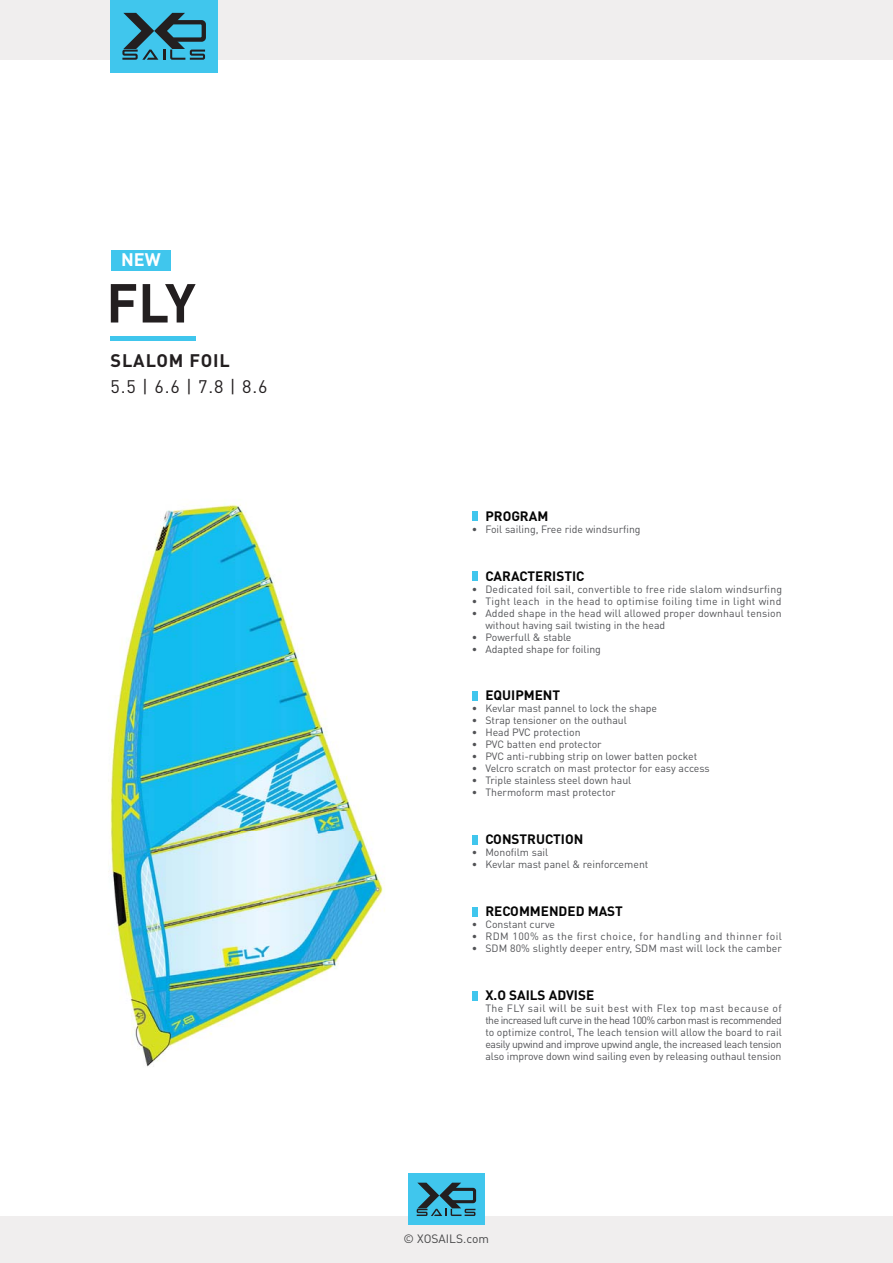
<style>
.page{position:relative;width:893px;height:1263px;background:#fff}
.page>*{position:absolute;margin:0;border:0;box-sizing:border-box;transform-origin:0 0}
.t1{font:700 54px "DIN Pro";color:#231f20}
.t2{font:18px "DIN Pro";color:#231f20}
.t3{font:700 18px "DIN Pro";letter-spacing:.05em;color:#231f20}
.t4{font:700 18px "DIN Pro";color:#fff}
.t5{font:700 13.5px "DIN Pro";color:#050505}
.t6{font:12px "DIN Pro";color:#454546}
.t7{font:10.5px/12px "DIN Pro";color:#515255}
.t8{font:10.5px "DIN Pro";letter-spacing:.02em;color:#515255}
.t9{font:10.5px "DIN Pro";letter-spacing:.03em;color:#515255}
.t10{font:10.5px "DIN Pro";letter-spacing:.045em;color:#515255}
</style>
<div class="page">
<img style="left:108px;top:504px;width:277px;height:563px">
<div style="left:111px;top:250px;width:59px;height:21px;background:#40c6ed"></div>
<div style="left:111px;top:336px;width:85px;height:5px;background:#40c6ed"></div>
<div style="left:472px;top:511px;width:5px;height:10px;background:#40c6ed"></div>
<div style="left:472px;top:571px;width:5px;height:10px;background:#40c6ed"></div>
<div style="left:472px;top:691px;width:5px;height:10px;background:#40c6ed"></div>
<div style="left:472px;top:835px;width:5px;height:10px;background:#40c6ed"></div>
<div style="left:472px;top:907px;width:5px;height:10px;background:#40c6ed"></div>
<div style="left:472px;top:991px;width:5px;height:9px;background:#40c6ed"></div>
<div style="left:0;top:1216px;width:893px;height:47px;background:#f0eeee"></div>
<div style="left:0;top:0;width:893px;height:60px;background:#f0eeee"></div>
<div style="left:111px;top:0;width:107px;height:73px;background:#40c6ed"></div>
<svg style="left:122px;top:13px;width:84px;height:47px"></svg>
<div style="left:408px;top:1174px;width:77px;height:51px;background:#40c6ed"></div>
<svg style="left:417px;top:1183px;width:59px;height:33px"></svg>
<h2 class="t4" style="left:121px;top:250px;width:41px">NEW</h2>
<h1 class="t1" style="left:106px;top:272px;width:91px">FLY</h1>
<h2 class="t3" style="left:111px;top:350px;width:121px">SLALOM FOIL</h2>
<h2 class="t2" style="left:111px;top:381px;width:159px">5.5 | 6.6 | 7.8 | 8.6</h2>
<p class="t5" style="left:485px;top:508px;width:64px">PROGRAM</p>
<p class="t7" style="left:472px;top:524px;width:170px">• Foil sailing, Free ride windsurfing</p>
<p class="t5" style="left:485px;top:568px;width:101px">CARACTERISTIC</p>
<p class="t8" style="left:472px;top:585px;width:312px">• Dedicated foil sail, convertible to free ride slalom windsurfing</p>
<p class="t9" style="left:472px;top:597px;width:311px">• Tight leach in the head to optimise foiling time in light wind</p>
<p class="t7" style="left:485px;top:608px;width:298px;text-indent:-13px">• Added shape in the head will allowed proper downhaul tension without having sail twisting in the head</p>
<p class="t7" style="left:472px;top:632px;width:101px">• Powerfull &amp; stable</p>
<p class="t7" style="left:472px;top:644px;width:131px">• Adapted shape for foiling</p>
<p class="t5" style="left:485px;top:688px;width:76px">EQUIPMENT</p>
<p class="t7" style="left:472px;top:704px;width:187px">• Kevlar mast pannel to lock the shape</p>
<p class="t7" style="left:472px;top:716px;width:157px">• Strap tensioner on the outhaul</p>
<p class="t7" style="left:472px;top:728px;width:110px">• Head PVC protection</p>
<p class="t7" style="left:472px;top:740px;width:131px">• PVC batten end protector</p>
<p class="t7" style="left:472px;top:752px;width:227px">• PVC anti-rubbing strip on lower batten pocket</p>
<p class="t7" style="left:472px;top:764px;width:239px">• Velcro scratch on mast protector for easy access</p>
<p class="t7" style="left:472px;top:776px;width:161px">• Triple stainless steel down haul</p>
<p class="t7" style="left:472px;top:788px;width:145px">• Thermoform mast protector</p>
<p class="t5" style="left:485px;top:832px;width:99px">CONSTRUCTION</p>
<p class="t7" style="left:472px;top:848px;width:78px">• Monofilm sail</p>
<p class="t7" style="left:472px;top:860px;width:178px">• Kevlar mast panel &amp; reinforcement</p>
<p class="t5" style="left:485px;top:904px;width:139px">RECOMMENDED MAST</p>
<p class="t7" style="left:472px;top:920px;width:85px">• Constant curve</p>
<p class="t10" style="left:472px;top:933px;width:312px">• RDM 100% as the first choice, for handling and thinner foil</p>
<p class="t7" style="left:472px;top:944px;width:312px">• SDM 80% slightly deeper entry, SDM mast will lock the camber</p>
<p class="t5" style="left:485px;top:988px;width:110px">X.O SAILS ADVISE</p>
<p class="t7" style="left:485px;top:1004px;width:298px;text-align:justify">The FLY sail will be suit best with Flex top mast because of the increased luft curve in the head 100% carbon mast is recommended to optimize control, The leach tension will allow the board to rail easily upwind and improve upwind angle, the increased leach tension also improve down wind sailing even by releasing outhaul tension</p>
<p class="t6" style="left:404px;top:1235px;width:87px">© XOSAILS.com</p>
</div>
